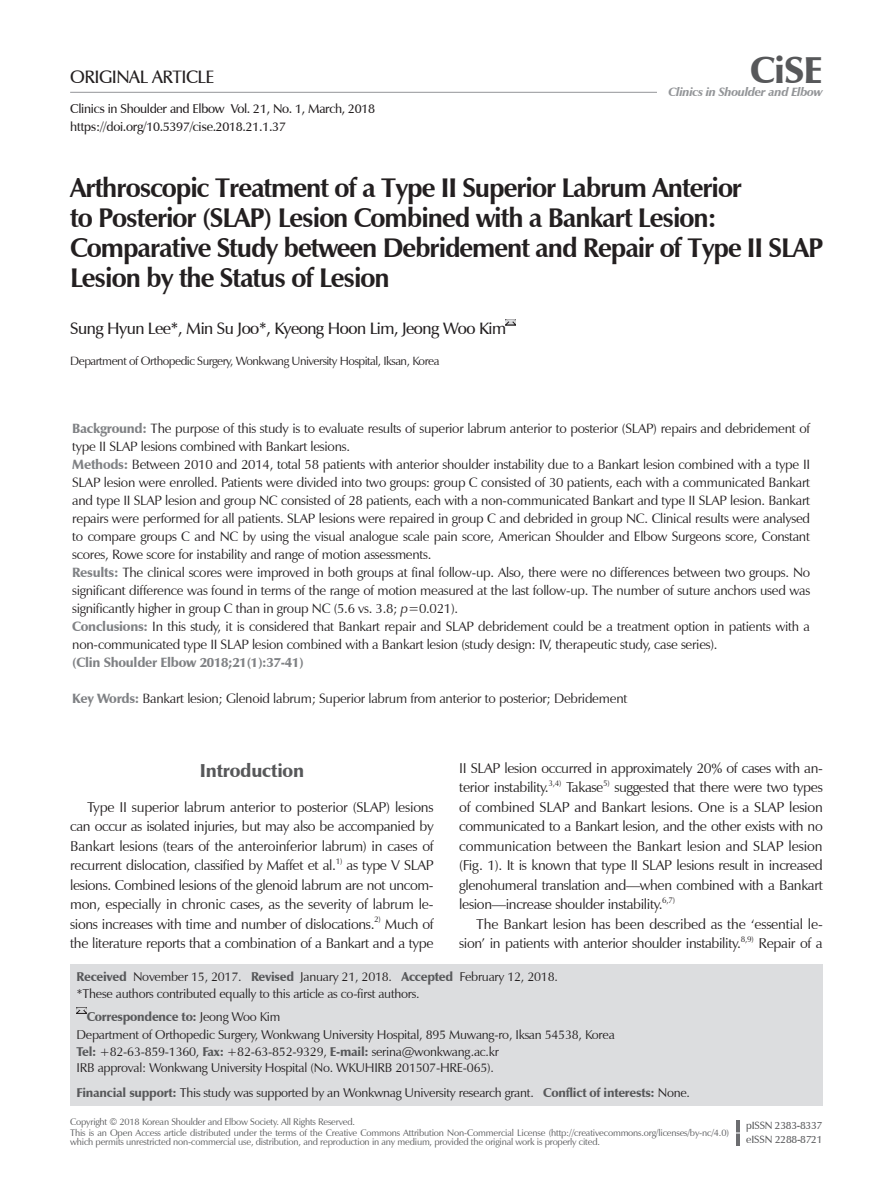
<style>
.page{position:relative;width:893px;height:1191px;background:#fff}
.page>*{position:absolute;margin:0;border:0;box-sizing:border-box;transform-origin:0 0}
.doi_10_4055_cios_200{font:900 37.5px "Zapf Humanist 601 BT";color:#57585a}
.영문제목{font:700 27px/30px "Zapf Humanist 601 BT";letter-spacing:-.04em;color:#231f20}
.서론{font:900 18.75px "Zapf Humanist 601 BT";letter-spacing:-.01em;color:#57585a}
.원저_증례{font:600 18px "Zapf Humanist 601 BT";letter-spacing:-.025em;color:#231f20}
.영문저자{font:600 16.5px "Zapf Humanist 601 BT";letter-spacing:-.03em;color:#231f20}
.본문{font:14.25px/19.5px "Zapf Humanist 601 BT";letter-spacing:-.025em;color:#231f20;text-align:justify}
.영문초록{font:13.5px/18px "Zapf Humanist 601 BT";letter-spacing:-.02em;color:#231f20}
.영문초록-2{font:900 13.5px "Zapf Humanist 601 BT";letter-spacing:-.02em;color:#808285}
.교신저자{font:12.75px "Zapf Humanist 601 BT";letter-spacing:-.02em;color:#231f20}
.doi_10_4055_cios_200-2{font:600 12.75px "Zapf Humanist 601 BT";letter-spacing:-.025em;color:#231f20}
.교신저자-2{font:900 12.75px "Zapf Humanist 601 BT";letter-spacing:-.02em;color:#57585a}
.영문소속{font:12px "Zapf Humanist 601 BT";letter-spacing:-.04em;color:#231f20}
.doi_10_4055_cios_200-3{font:italic 900 12px "Zapf Humanist 601 BT";letter-spacing:-.025em;color:#939598}
.doi_10_4055_cios_200-4{font:600 10.5px "Zapf Humanist 601 BT";letter-spacing:-.025em;color:#57585a}
.교신저자-3{font:9.45px/9px "Zapf Humanist 601 BT";letter-spacing:-.02em;color:#57585a}
.본문-2{font:8.25px "Zapf Humanist 601 BT";color:#231f20}
.s1{font-weight:900;color:#808285}
.s2{font-style:italic}
.s3{font-weight:900;color:#57585a}
.s4{font-weight:400;color:#231f20}
</style>
<div class="page">
<svg style="left:506px;top:319px;width:10px;height:7px"></svg>
<hr style="left:736px;top:1119px;width:3px;height:26px;background:#6c6d70">
<hr style="left:70px;top:92px;width:587px;height:1px;background:#939598">
<div style="left:70px;top:964px;width:753px;height:141px;background:#dcdddf"></div>
<svg style="left:77px;top:1007px;width:10px;height:7px"></svg>
<p class="원저_증례" style="left:70px;top:66px;width:146px">ORIGINAL ARTICLE</p>
<p class="doi_10_4055_cios_200-2" style="left:70px;top:100px;width:307px">Clinics in Shoulder and Elbow Vol. 21, No. 1, March, 2018</p>
<p class="doi_10_4055_cios_200-2" style="left:70px;top:118px;width:217px">https://doi.org/10.5397/cise.2018.21.1.37</p>
<p class="doi_10_4055_cios_200" style="left:750px;top:47px;width:74px">CiSE</p>
<p class="doi_10_4055_cios_200-3" style="left:668px;top:84px;width:156px">Clinics in Shoulder and Elbow</p>
<p class="영문제목" style="left:70px;top:173px;width:754px">Arthroscopic Treatment of a Type II Superior Labrum Anterior<br>to Posterior (SLAP) Lesion Combined with a Bankart Lesion:<br>Comparative Study between Debridement and Repair of Type II SLAP Lesion by the Status of Lesion</p>
<p class="영문저자" style="left:70px;top:318px;width:437px">Sung Hyun Lee*, Min Su Joo*, Kyeong Hoon Lim, Jeong Woo Kim</p>
<p class="영문소속" style="left:70px;top:353px;width:371px">Department of Orthopedic Surgery, Wonkwang University Hospital, Iksan, Korea</p>
<p class="영문초록" style="left:72px;top:420px;width:739px"><span class="s1">Background:</span> The purpose of this study is to evaluate results of superior labrum anterior to posterior (SLAP) repairs and debridement of type II SLAP lesions combined with Bankart lesions.</p>
<p class="영문초록" style="left:72px;top:456px;width:739px;text-align:justify"><span class="s1">Methods:</span> Between 2010 and 2014, total 58 patients with anterior shoulder instability due to a Bankart lesion combined with a type II SLAP lesion were enrolled. Patients were divided into two groups: group C consisted of 30 patients, each with a communicated Bankart and type II SLAP lesion and group NC consisted of 28 patients, each with a non-communicated Bankart and type II SLAP lesion. Bankart repairs were performed for all patients. SLAP lesions were repaired in group C and debrided in group NC. Clinical results were analysed to compare groups C and NC by using the visual analogue scale pain score, American Shoulder and Elbow Surgeons score, Constant scores, Rowe score for instability and range of motion assessments.</p>
<p class="영문초록" style="left:72px;top:564px;width:739px;text-align:justify"><span class="s1">Results:</span> The clinical scores were improved in both groups at final follow-up. Also, there were no differences between two groups. No significant difference was found in terms of the range of motion measured at the last follow-up. The number of suture anchors used was significantly higher in group C than in group NC (5.6 vs. 3.8; <span class="s2">p</span>=0.021).</p>
<p class="영문초록" style="left:72px;top:618px;width:739px"><span class="s1">Conclusions:</span> In this study, it is considered that Bankart repair and SLAP debridement could be a treatment option in patients with a non-communicated type II SLAP lesion combined with a Bankart lesion (study design: IV, therapeutic study, case series).</p>
<p class="영문초록-2" style="left:72px;top:654px;width:233px">(Clin Shoulder Elbow 2018;21(1):37-41)</p>
<p class="영문초록" style="left:72px;top:690px;width:557px"><span class="s1">Key Words:</span> Bankart lesion; Glenoid labrum; Superior labrum from anterior to posterior; Debridement</p>
<p class="서론" style="left:200px;top:758px;width:106px">Introduction</p>
<p class="본문" style="left:70px;top:797px;width:365px;text-indent:17px">Type II superior labrum anterior to posterior (SLAP) lesions can occur as isolated injuries, but may also be accompanied by Bankart lesions (tears of the anteroinferior labrum) in cases of recurrent dislocation, classified by Maffet et al.</p>
<p class="본문-2" style="left:336px;top:855px;width:8px">1)</p>
<p class="본문" style="left:70px;top:855px;width:365px;text-indent:276px">as type V SLAP lesions. Combined lesions of the glenoid labrum are not uncom&shy;mon, especially in chronic cases, as the severity of labrum le&shy;sions increases with time and number of dislocations.</p>
<p class="본문-2" style="left:374px;top:914px;width:8px">2)</p>
<p class="본문" style="left:70px;top:914px;width:365px;text-align:right">Much of<br>the literature reports that a combination of a Bankart and a type</p>
<p class="본문" style="left:459px;top:758px;width:365px">II SLAP lesion occurred in approximately 20% of cases with an&shy;terior instability.</p>
<p class="본문-2" style="left:548px;top:777px;width:15px">3,4)</p>
<p class="본문" style="left:566px;top:777px;width:39px">Takase</p>
<p class="본문-2" style="left:603px;top:777px;width:8px">5)</p>
<p class="본문" style="left:459px;top:777px;width:365px;text-indent:155px">suggested that there were two types of combined SLAP and Bankart lesions. One is a SLAP lesion communicated to a Bankart lesion, and the other exists with no communication between the Bankart lesion and SLAP lesion (Fig. 1). It is known that type II SLAP lesions result in increased glenohumeral translation and—when combined with a Bankart lesion—increase shoulder instability.</p>
<p class="본문-2" style="left:662px;top:894px;width:15px">6,7)</p>
<p class="본문" style="left:459px;top:914px;width:365px;text-indent:17px">The Bankart lesion has been described as the ‘essential le&shy;sion’ in patients with anterior shoulder instability.</p>
<p class="본문-2" style="left:741px;top:933px;width:15px">8,9)</p>
<p class="본문" style="left:758px;top:933px;width:66px">Repair of a</p>
<p class="교신저자" style="left:77px;top:969px;width:483px"><span class="s3">Received</span> November 15, 2017. <span class="s3">Revised</span> January 21, 2018. <span class="s3">Accepted</span> February 12, 2018.</p>
<p class="교신저자" style="left:77px;top:985px;width:344px">*These authors contributed equally to this article as co-first authors.</p>
<p class="교신저자-2" style="left:87px;top:1008px;width:195px">Correspondence to: <span class="s4">Jeong Woo Kim</span></p>
<p class="교신저자" style="left:77px;top:1027px;width:540px">Department of Orthopedic Surgery, Wonkwang University Hospital, 895 Muwang-ro, Iksan 54538, Korea</p>
<p class="교신저자" style="left:77px;top:1043px;width:424px"><span class="s3">Tel:</span> +82-63-859-1360, <span class="s3">Fax:</span> +82-63-852-9329, <span class="s3">E-mail:</span> serina@wonkwang.ac.kr</p>
<p class="교신저자" style="left:77px;top:1060px;width:419px">IRB approval: Wonkwang University Hospital (No. WKUHIRB 201507-HRE-065).</p>
<p class="교신저자" style="left:77px;top:1085px;width:615px"><span class="s3">Financial support:</span> This study was supported by an Wonkwnag University research grant. <span class="s3">Conflict of interests:</span> None.</p>
<p class="교신저자-3" style="left:70px;top:1116px;width:287px">Copyright © 2018 Korean Shoulder and Elbow Society. All Rights Reserved.</p>
<p class="교신저자-3" style="left:70px;top:1127px;width:660px">This is an Open Access article distributed under the terms of the Creative Commons Attribution Non-Commercial License (http://creativecommons.org/licenses/by-nc/4.0) which permits unrestricted non-commercial use, distribution, and reproduction in any medium, provided the original work is properly cited.</p>
<p class="doi_10_4055_cios_200-4" style="left:746px;top:1119px;width:78px">pISSN 2383-8337</p>
<p class="doi_10_4055_cios_200-4" style="left:746px;top:1132px;width:78px">eISSN 2288-8721</p>
</div>
